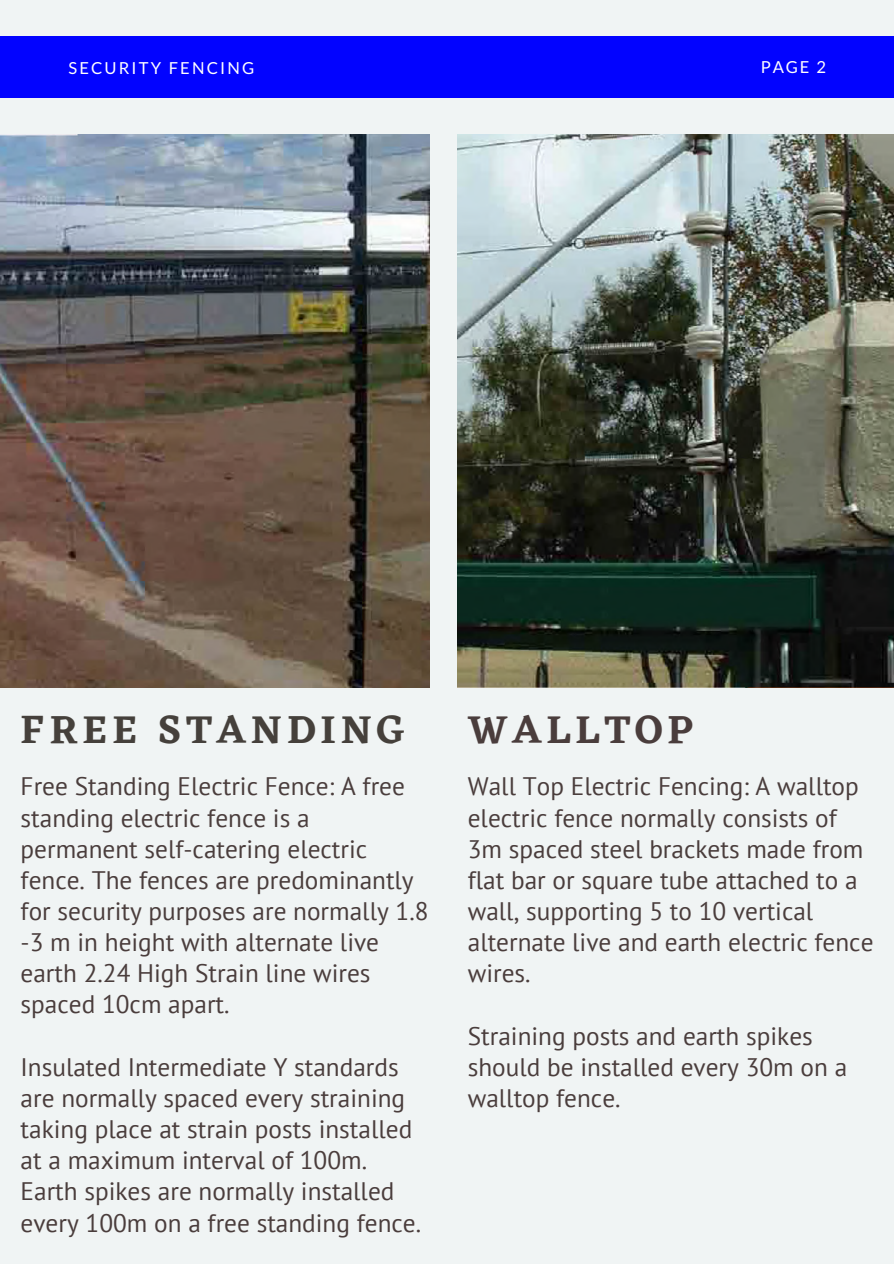
<style>
.page{position:relative;width:894px;height:1264px;background:#fff}
.page>*{position:absolute;margin:0;border:0;box-sizing:border-box;transform-origin:0 0}
.t1{font:600 40.5px "Eczar";letter-spacing:.12em;color:#45403b}
.t2{font:600 40.5px "Eczar";letter-spacing:.12em;color:#4a3d3c}
.t3{font:25.2px/31.2px "PT Sans";color:#4a3d3c}
.t4{font:16.5px "Lato";letter-spacing:.13em;color:#fff}
</style>
<div class="page">
<div style="left:0;top:0;width:893px;height:1263px;background:#f0f4f4"></div>
<div style="left:0;top:37px;width:893px;height:61px;background:#0203ff"></div>
<img style="left:457px;top:135px;width:436px;height:552px">
<img style="left:0;top:135px;width:429px;height:552px">
<p class="t4" style="left:68px;top:58px;width:187px">SECURITY FENCING</p>
<p class="t4" style="left:760px;top:57px;width:66px">PAGE 2</p>
<h1 class="t1" style="left:21px;top:705px;width:386px">FREE STANDING</h1>
<h1 class="t2" style="left:467px;top:705px;width:227px">WALLTOP</h1>
<p class="t3" style="left:21px;top:770px;width:409px">Free Standing Electric Fence: A free standing electric fence is a permanent self-catering electric fence. The fences are predominantly for security purposes are normally 1.8 -3 m in height with alternate live earth 2.24 High Strain line wires spaced 10cm apart.</p>
<p class="t3" style="left:21px;top:1050px;width:402px">Insulated Intermediate Y standards are normally spaced every straining taking place at strain posts installed at a maximum interval of 100m.<br>Earth spikes are normally installed every 100m on a free standing fence.</p>
<p class="t3" style="left:467px;top:770px;width:407px">Wall Top Electric Fencing: A walltop electric fence normally consists of<br>3m spaced steel brackets made from flat bar or square tube attached to a wall, supporting 5 to 10 vertical alternate live and earth electric fence wires.</p>
<p class="t3" style="left:467px;top:1019px;width:381px">Straining posts and earth spikes should be installed every 30m on a walltop fence.</p>
</div>
